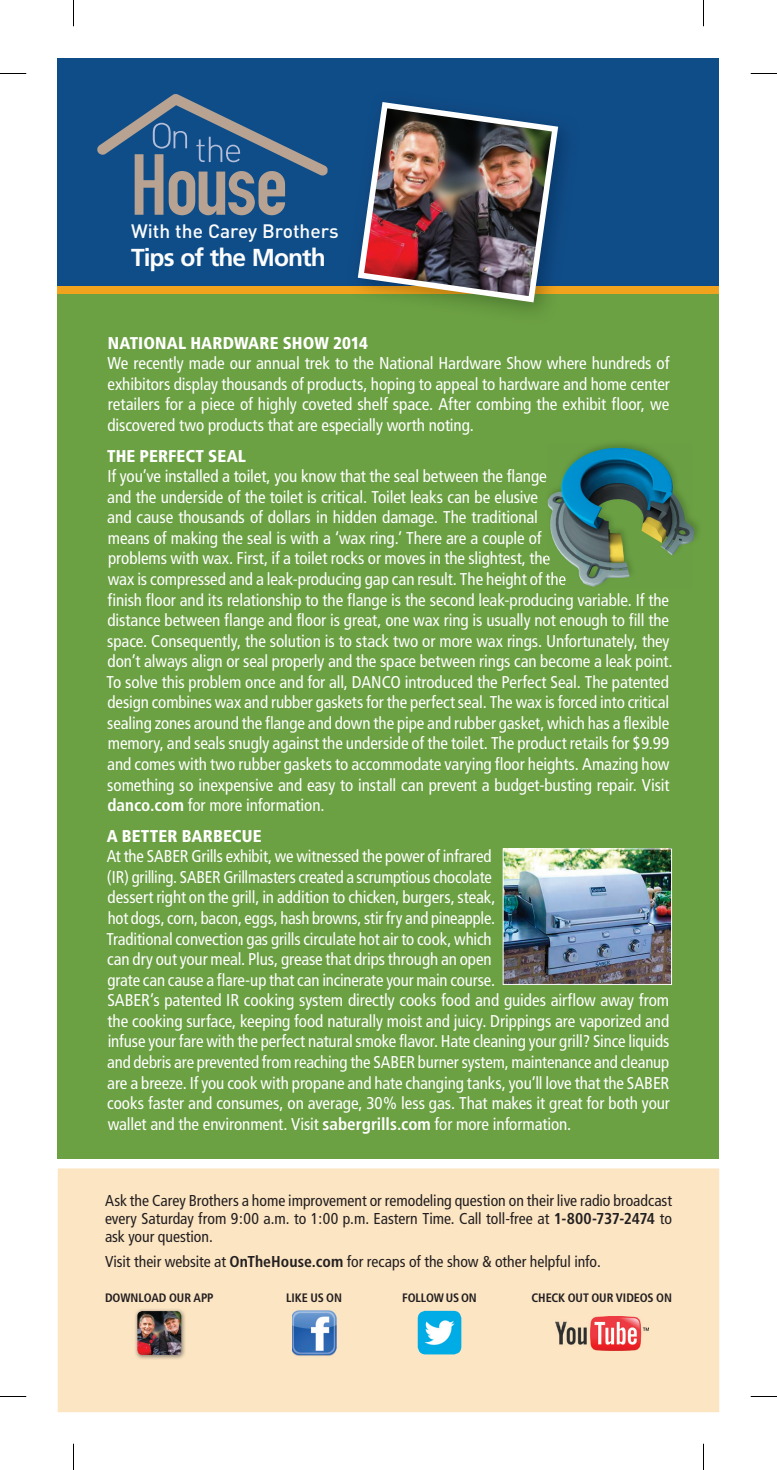
<style>
.page{position:relative;width:777px;height:1470px;background:#fff}
.page>*{position:absolute;margin:0;border:0;box-sizing:border-box;transform-origin:0 0}
.t1{font:700 24.5px "Frutiger";letter-spacing:-.035em;color:#fcfcfc}
.t2{font:500 19.25px "DIN";color:#fcfcfc}
.t3{font:condensed 17.15px/20.5px "Frutiger";letter-spacing:-.005em;color:#fff}
.t4{font:900 condensed 17.15px "Frutiger";letter-spacing:.005em;color:#fff}
.t5{font:condensed 15.75px/18px "Frutiger";color:#231f20;text-align:justify}
.t6{font:700 condensed 12.25px "Frutiger";letter-spacing:-.005em;color:#231f20}
.s1{font-weight:700}
</style>
<div class="page">
<div style="left:58px;top:281px;width:661px;height:877px;background:#6ba043"></div>
<div style="left:58px;top:58px;width:661px;height:233px;background:#0e4d88"></div>
<svg style="left:97px;top:94px;width:231px;height:122px"></svg>
<div style="left:58px;top:286px;width:661px;height:8px;background:#f2a31e"></div>
<div style="left:58px;top:1168px;width:661px;height:244px;background:#fce5c3"></div>
<img style="left:292px;top:1310px;width:44px;height:47px">
<img style="left:555px;top:1317px;width:93px;height:34px">
<img style="left:418px;top:1311px;width:43px;height:43px">
<img style="left:134px;top:1308px;width:52px;height:52px">
<img style="left:137px;top:1311px;width:44px;height:44px">
<img style="left:355px;top:99px;width:206px;height:207px">
<img style="left:545px;top:555px;width:3px;height:10px">
<img style="left:545px;top:574px;width:3px;height:11px">
<img style="left:548px;top:444px;width:146px;height:143px">
<svg style="left:548px;top:551px;width:2px;height:17px"></svg>
<img style="left:548px;top:572px;width:18px;height:15px">
<img style="left:505px;top:850px;width:165px;height:133px">
<div style="left:503px;top:848px;width:169px;height:137px;border:1px solid #fff"></div>
<svg style="left:0;top:73px;width:26px;height:1px"></svg>
<svg style="left:751px;top:73px;width:26px;height:1px"></svg>
<svg style="left:0;top:1396px;width:26px;height:1px"></svg>
<svg style="left:751px;top:1396px;width:26px;height:1px"></svg>
<svg style="left:73px;top:0;width:1px;height:26px"></svg>
<svg style="left:73px;top:1444px;width:1px;height:26px"></svg>
<svg style="left:703px;top:0;width:1px;height:26px"></svg>
<svg style="left:703px;top:1444px;width:1px;height:26px"></svg>
<p class="t2" style="left:131px;top:219px;width:209px">With the Carey Brothers</p>
<h1 class="t1" style="left:131px;top:243px;width:196px">Tips of the Month</h1>
<p class="t4" style="left:108px;top:332px;width:262px">NATIONAL HARDWARE SHOW 2014</p>
<p class="t3" style="left:107px;top:353px;width:564px;text-align:justify">We recently made our annual trek to the National Hardware Show where hundreds of exhibitors display thousands of products, hoping to appeal to hardware and home center retailers for a piece of highly coveted shelf space. After combing the exhibit floor, we discovered two products that are especially worth noting.</p>
<p class="t4" style="left:107px;top:445px;width:141px">THE PERFECT SEAL</p>
<p class="t3" style="left:107px;top:466px;width:568px">If you’ve installed a toilet, you know that the seal between the flange<br>and the underside of the toilet is critical. Toilet leaks can be elusive<br>and cause thousands of dollars in hidden damage. The traditional<br>means of making the seal is with a ‘wax ring.’ There are a couple of<br>problems with wax. First, if a toilet rocks or moves in the slightest, the<br>wax is compressed and a leak-producing gap can result. The height of the<br>finish floor and its relationship to the flange is the second leak-producing variable. If the distance between flange and floor is great, one wax ring is usually not enough to fill the space. Consequently, the solution is to stack two or more wax rings. Unfortunately, they don’t always align or seal properly and the space between rings can become a leak point.<br>To solve this problem once and for all, DANCO introduced the Perfect Seal. The patented design combines wax and rubber gaskets for the perfect seal. The wax is forced into critical sealing zones around the flange and down the pipe and rubber gasket, which has a flexible memory, and seals snugly against the underside of the toilet. The product retails for $9.99 and comes with two rubber gaskets to accommodate varying floor heights. Amazing how something so inexpensive and easy to install can prevent a budget-busting repair. Visit <span class="s1">danco.com</span> for more information.</p>
<p class="t4" style="left:107px;top:826px;width:156px">A BETTER BARBECUE</p>
<p class="t3" style="left:107px;top:846px;width:565px">At the SABER Grills exhibit, we witnessed the power of infrared<br>(IR) grilling. SABER Grillmasters created a scrumptious chocolate<br>dessert right on the grill, in addition to chicken, burgers, steak,<br>hot dogs, corn, bacon, eggs, hash browns, stir fry and pineapple.<br>Traditional convection gas grills circulate hot air to cook, which<br>can dry out your meal. Plus, grease that drips through an open<br>grate can cause a flare-up that can incinerate your main course.<br>SABER’s patented IR cooking system directly cooks food and guides airflow away from the cooking surface, keeping food naturally moist and juicy. Drippings are vaporized and infuse your fare with the perfect natural smoke flavor. Hate cleaning your grill? Since liquids and debris are prevented from reaching the SABER burner system, maintenance and cleanup are a breeze. If you cook with propane and hate changing tanks, you’ll love that the SABER cooks faster and consumes, on average, 30% less gas. That makes it great for both your wallet and the environment. Visit <span class="s1">sabergrills.com</span> for more information.</p>
<p class="t5" style="left:105px;top:1191px;width:569px">Ask the Carey Brothers a home improvement or remodeling question on their live radio broadcast every Saturday from 9:00 a.m. to 1:00 p.m. Eastern Time. Call toll-free at <span class="s1">1-800-737-2474</span> to ask your question.</p>
<p class="t5" style="left:105px;top:1253px;width:497px">Visit their website at <span class="s1">OnTheHouse.com</span> for recaps of the show &amp; other helpful info.</p>
<p class="t6" style="left:105px;top:1291px;width:110px">DOWNLOAD OUR APP</p>
<p class="t6" style="left:286px;top:1291px;width:57px">LIKE US ON</p>
<p class="t6" style="left:402px;top:1291px;width:76px">FOLLOW US ON</p>
<p class="t6" style="left:532px;top:1291px;width:142px">CHECK OUT OUR VIDEOS ON</p>
</div>
